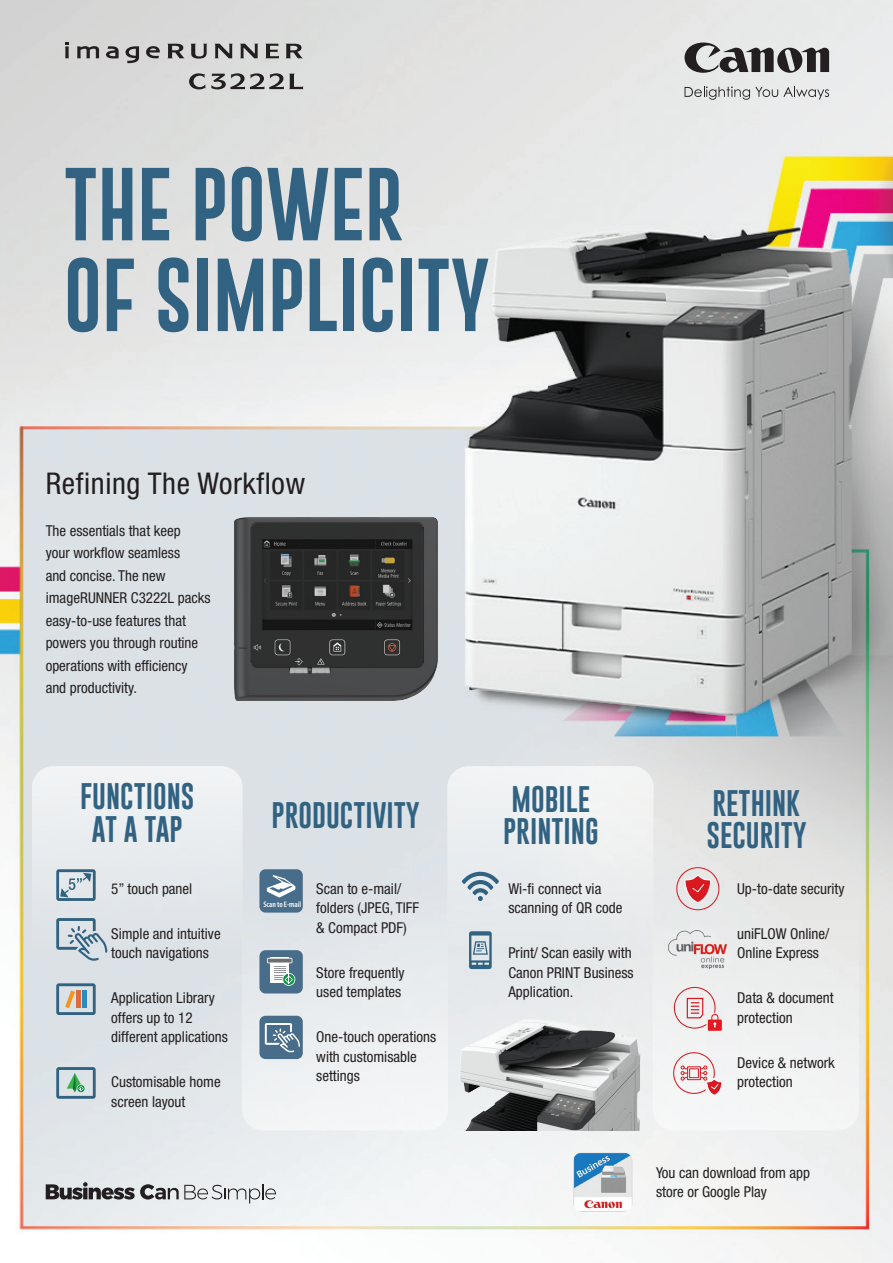
<style>
.page{position:relative;width:893px;height:1263px;background:#fff}
.page>*{position:absolute;margin:0;border:0;box-sizing:border-box;transform-origin:0 0}
.t1{font:75.6px/90.8px "Gobold Extra 1";color:#316281}
.t2{font:condensed 30px "Helvetica Neue LT Std";letter-spacing:.02em;color:#231f20}
.t3{font:27px/32.4px "Gobold";color:#316281;text-align:center}
.t4{font:condensed 15px/19.5px "Helvetica Neue LT Std";color:#231f20}
.t5{font:600 condensed 8.1px "Myriad Pro";color:#fff}
</style>
<div class="page">
<img style="left:0;top:0;width:893px;height:1263px">
<svg style="left:684px;top:43px;width:145px;height:30px;background:#898888"></svg>
<svg style="left:684px;top:86px;width:145px;height:14px;background:#c5c6c6"></svg>
<svg style="left:65px;top:43px;width:4px;height:15px"></svg>
<svg style="left:77px;top:46px;width:22px;height:12px"></svg>
<svg style="left:106px;top:46px;width:13px;height:12px"></svg>
<svg style="left:126px;top:46px;width:13px;height:17px"></svg>
<svg style="left:146px;top:46px;width:14px;height:12px"></svg>
<svg style="left:167px;top:44px;width:41px;height:15px"></svg>
<svg style="left:214px;top:44px;width:19px;height:14px"></svg>
<svg style="left:240px;top:44px;width:19px;height:14px"></svg>
<svg style="left:265px;top:44px;width:14px;height:14px"></svg>
<svg style="left:285px;top:44px;width:18px;height:14px"></svg>
<svg style="left:189px;top:73px;width:16px;height:16px"></svg>
<svg style="left:211px;top:73px;width:92px;height:16px"></svg>
<svg style="left:243px;top:1182px;width:33px;height:21px"></svg>
<svg style="left:32px;top:766px;width:211px;height:476px;background:#e2e5e8"></svg>
<svg style="left:447px;top:766px;width:206px;height:476px;fill:#eef0f1"></svg>
<svg style="left:242px;top:676px;width:206px;height:454px;fill:#dfe4e8"></svg>
<svg style="left:653px;top:676px;width:206px;height:454px"></svg>
<svg style="left:462px;top:872px;width:37px;height:29px"></svg>
<svg style="left:469px;top:931px;width:23px;height:38px"></svg>
<img style="left:573px;top:1152px;width:59px;height:60px">
<svg style="left:56px;top:918px;width:51px;height:44px;background:#b1c1cc"></svg>
<svg style="left:56px;top:1067px;width:40px;height:32px"></svg>
<svg style="left:56px;top:869px;width:40px;height:32px"></svg>
<svg style="left:56px;top:983px;width:40px;height:32px"></svg>
<div style="left:259px;top:950px;width:44px;height:43px;background:#486d8a;border-radius:6px"></div>
<svg style="left:267px;top:958px;width:28px;height:28px"></svg>
<div style="left:259px;top:1016px;width:44px;height:43px;background:#486d8a;border-radius:6px"></div>
<svg style="left:265px;top:1023px;width:35px;height:30px"></svg>
<div style="left:259px;top:869px;width:44px;height:43px;background:#486d8a;border-radius:6px"></div>
<svg style="left:267px;top:875px;width:28px;height:22px"></svg>
<svg style="left:726px;top:930px;width:2px;height:38px"></svg>
<img style="left:668px;top:930px;width:58px;height:38px">
<div style="left:676px;top:867px;width:43px;height:43px;border:1px solid #e21a21;border-radius:50%"></div>
<svg style="left:684px;top:875px;width:27px;height:28px"></svg>
<svg style="left:671px;top:1050px;width:52px;height:46px"></svg>
<svg style="left:672px;top:985px;width:50px;height:46px"></svg>
<img style="left:222px;top:505px;width:220px;height:210px">
<img style="left:451px;top:996px;width:198px;height:134px">
<p class="t1" style="left:64px;top:159px;width:428px">THE POWER<br>OF SIMPLICITY</p>
<p class="t2" style="left:46px;top:466px;width:261px">Refining The Workflow</p>
<p class="t4" style="left:46px;top:519px;width:166px;line-height:22.5px">The essentials that keep<br>your workflow seamless<br>and concise. The new imageRUNNER C3222L packs easy-to-use features that powers you through routine operations with efficiency and productivity.</p>
<p class="t3" style="left:80px;top:780px;width:116px">FUNCTIONS<br>AT A TAP</p>
<p class="t4" style="left:111px;top:878px;width:83px">5” touch panel</p>
<p class="t4" style="left:111px;top:923px;width:111px">Simple and intuitive touch navigations</p>
<p class="t4" style="left:111px;top:988px;width:118px">Application Library offers up to 12 different applications</p>
<p class="t4" style="left:111px;top:1072px;width:111px">Customisable home screen layout</p>
<p class="t3" style="left:272px;top:799px;width:150px">PRODUCTIVITY</p>
<p class="t5" style="left:263px;top:900px;width:39px">Scan to E-mail</p>
<p class="t4" style="left:316px;top:878px;width:104px">Scan to e-mail/ folders (JPEG, TIFF &amp; Compact PDF)</p>
<p class="t4" style="left:316px;top:962px;width:90px">Store frequently used templates</p>
<p class="t4" style="left:316px;top:1027px;width:121px">One-touch operations with customisable settings</p>
<p class="t3" style="left:503px;top:782px;width:97px">MOBILE<br>PRINTING</p>
<p class="t4" style="left:508px;top:878px;width:116px">Wi-fi connect via scanning of QR code</p>
<p class="t4" style="left:508px;top:943px;width:127px">Print/ Scan easily with<br>Canon PRINT Business<br>Application.</p>
<p class="t3" style="left:706px;top:786px;width:102px;text-align:left">RETHINK<br>SECURITY</p>
<p class="t4" style="left:737px;top:878px;width:109px">Up-to-date security</p>
<p class="t4" style="left:737px;top:923px;width:94px">uniFLOW Online/<br>Online Express</p>
<p class="t4" style="left:737px;top:988px;width:98px">Data &amp; document protection</p>
<p class="t4" style="left:737px;top:1052px;width:99px">Device &amp; network protection</p>
<p class="t4" style="left:656px;top:1163px;width:156px">You can download from app store or Google Play</p>
</div>
